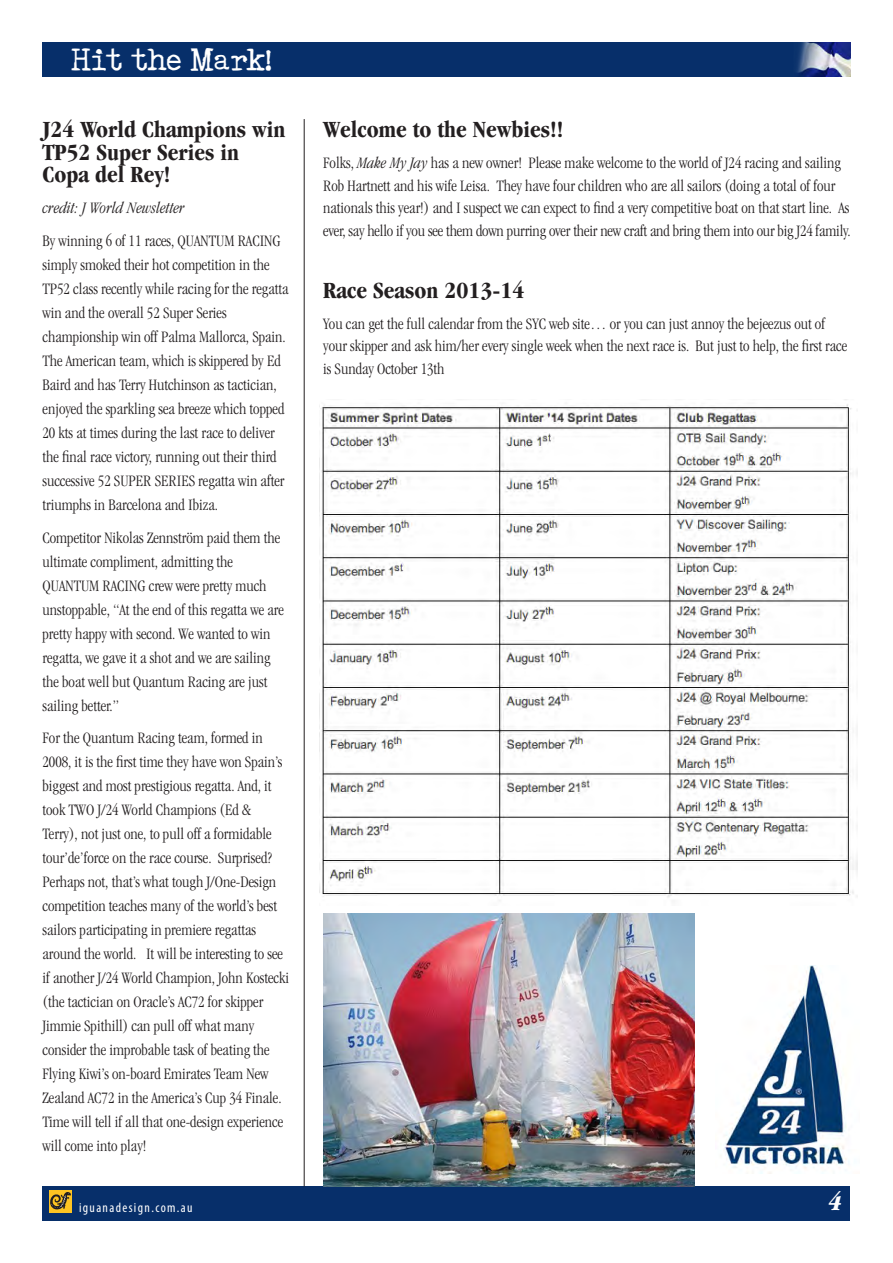
<style>
.page{position:relative;width:893px;height:1263px;background:#fff}
.page>*{position:absolute;margin:0;border:0;box-sizing:border-box;transform-origin:0 0}
.text{font:italic 700 condensed 27px "Garamond";color:#fff}
.heads{font:700 condensed 24px/22.5px "Garamond";color:#231f20}
.t1{font:24px "Acoustic Bass";color:#fff}
.text-2{font:300 condensed 16.5px/24px "Garamond";color:#231f20}
.text_italic{font:italic 300 condensed 16.5px "Garamond";letter-spacing:.01em;color:#231f20}
.t2{font:condensed 13.5px "Myriad Pro";letter-spacing:.1em;color:#fff}
.s1{font-style:italic}
</style>
<div class="page">
<div style="left:43px;top:43px;width:807px;height:34px;background:#072f6a"></div>
<div style="left:43px;top:1186px;width:807px;height:34px;background:#072f6a"></div>
<img style="left:797px;top:43px;width:53px;height:33px">
<hr style="left:304px;top:119px;width:1px;height:1067px;background:#231f20">
<img style="left:723px;top:965px;width:126px;height:209px">
<div style="left:49px;top:1190px;width:23px;height:22px;background:#fec422"></div>
<svg style="left:50px;top:1192px;width:21px;height:18px"></svg>
<img style="left:320px;top:404px;width:537px;height:497px">
<img style="left:323px;top:913px;width:371px;height:273px">
<p class="t1" style="left:71px;top:46px;width:201px">Hit the Mark!</p>
<p class="heads" style="left:43px;top:118px;width:244px">J24 World Champions win<br>TP52 Super Series in<br>Copa del Rey!</p>
<p class="text_italic" style="left:43px;top:199px;width:144px">credit: J World Newsletter</p>
<p class="text-2" style="left:43px;top:229px;width:247px">By winning 6 of 11 races, QUANTUM RACING simply smoked their hot competition in the TP52 class recently while racing for the regatta win and the overall 52 Super Series championship win off Palma Mallorca, Spain.<br>The American team, which is skippered by Ed Baird and has Terry Hutchinson as tactician, enjoyed the sparkling sea breeze which topped 20 kts at times during the last race to deliver the final race victory, running out their third successive 52 SUPER SERIES regatta win after triumphs in Barcelona and Ibiza.</p>
<p class="text-2" style="left:43px;top:525px;width:243px">Competitor Nikolas Zennström paid them the ultimate compliment, admitting the QUANTUM RACING crew were pretty much unstoppable, “At the end of this regatta we are pretty happy with second. We wanted to win regatta, we gave it a shot and we are sailing the boat well but Quantum Racing are just sailing better.”</p>
<p class="text-2" style="left:43px;top:726px;width:248px">For the Quantum Racing team, formed in 2008, it is the first time they have won Spain’s biggest and most prestigious regatta. And, it took TWO J/24 World Champions (Ed &amp; Terry), not just one, to pull off a formidable tour’de’force on the race course. Surprised?<br>Perhaps not, that’s what tough J/One-Design competition teaches many of the world’s best sailors participating in premiere regattas around the world. It will be interesting to see if another J/24 World Champion, John Kostecki (the tactician on Oracle’s AC72 for skipper Jimmie Spithill) can pull off what many consider the improbable task of beating the Flying Kiwi’s on-board Emirates Team New Zealand AC72 in the America’s Cup 34 Finale.<br>Time will tell if all that one-design experience will come into play!</p>
<p class="t2" style="left:79px;top:1200px;width:115px">iguanadesign.com.au</p>
<p class="heads" style="left:323px;top:118px;width:242px">Welcome to the Newbies!!</p>
<p class="text-2" style="left:323px;top:152px;width:529px;line-height:22.5px">Folks, <span class="s1">Make My Jay</span> has a new owner! Please make welcome to the world of J24 racing and sailing Rob Hartnett and his wife Leisa. They have four children who are all sailors (doing a total of four nationals this year!) and I suspect we can expect to find a very competitive boat on that start line. As ever, say hello if you see them down purring over their new craft and bring them into our big J24 family.</p>
<p class="heads" style="left:323px;top:279px;width:203px">Race Season 2013-14</p>
<p class="text-2" style="left:323px;top:313px;width:525px;line-height:22.5px">You can get the full calendar from the SYC web site… or you can just annoy the bejeezus out of your skipper and ask him/her every single week when the next race is. But just to help, the first race is Sunday October 13th</p>
<p class="text" style="left:828px;top:1186px;width:15px">4</p>
</div>
